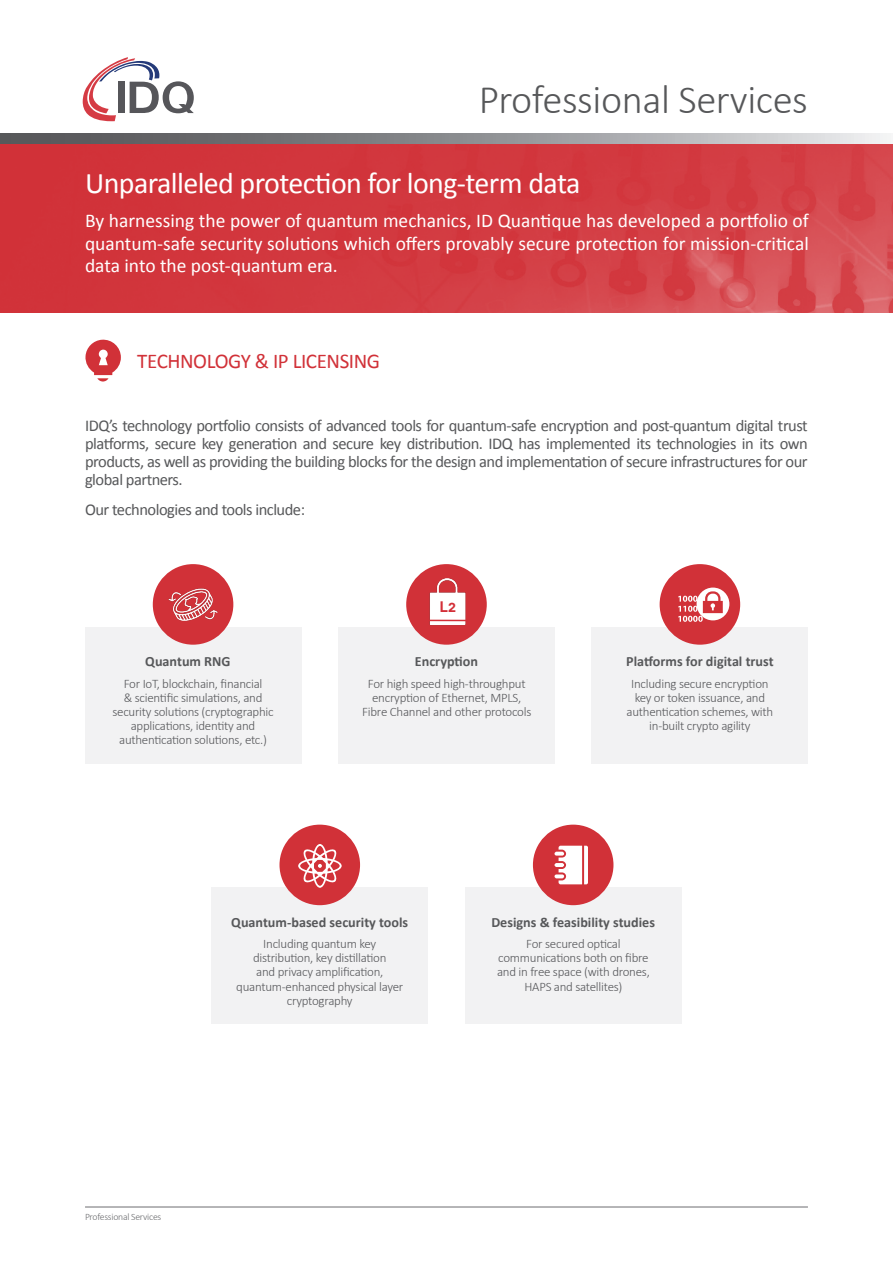
<style>
.page{position:relative;width:893px;height:1263px;background:#fff}
.page>*{position:absolute;margin:0;border:0;box-sizing:border-box;transform-origin:0 0}
.t1{font:300 40.5px "Calibri";letter-spacing:-.01em;color:#57585a}
.t2{font:30px "Calibri";letter-spacing:-.02em;color:#fff}
.t3{font:21px "Calibri";letter-spacing:-.02em;color:#d13138}
.t4{font:19.5px/22.5px "Calibri";color:#fff;text-align:justify}
.t5{font:16.5px/18px "Calibri";letter-spacing:-.03em;color:#57585a;text-align:justify}
.t6{font:15px "DIN Bold Alternate";color:#d32f38}
.t7{font:700 14.1px "Calibri";color:#57585a}
.t8{font:300 12.9px/14.1px "Calibri";letter-spacing:-.02em;color:#57585b;text-align:center}
.t9{font:300 9.75px "Calibri";letter-spacing:-.025em;color:#6c6d70}
</style>
<div class="page">
<img style="left:0;top:144px;width:893px;height:169px">
<svg style="left:83px;top:57px;width:111px;height:64px"></svg>
<svg style="left:0;top:134px;width:891px;height:10px;background:#929396"></svg>
<svg style="left:85px;top:339px;width:36px;height:42px"></svg>
<div style="left:85px;top:627px;width:216px;height:137px;background:#f2f2f3"></div>
<div style="left:153px;top:564px;width:80px;height:81px;background:#d13138;border-radius:50%"></div>
<img style="left:160px;top:572px;width:66px;height:65px">
<div style="left:338px;top:627px;width:216px;height:137px;background:#f2f2f3"></div>
<div style="left:406px;top:564px;width:81px;height:81px;background:#d13138;border-radius:50%"></div>
<div style="left:592px;top:627px;width:216px;height:137px;background:#f2f2f3"></div>
<div style="left:660px;top:564px;width:80px;height:81px;background:#d13138;border-radius:50%"></div>
<div style="left:212px;top:887px;width:216px;height:137px;background:#f2f2f3"></div>
<div style="left:279px;top:825px;width:81px;height:80px;background:#d13138;border-radius:50%"></div>
<div style="left:465px;top:887px;width:216px;height:137px;background:#f2f2f3"></div>
<div style="left:533px;top:825px;width:80px;height:80px;background:#d13138;border-radius:50%"></div>
<hr style="left:85px;top:1206px;width:723px;height:1px;background:#6c6d70">
<img style="left:417px;top:572px;width:60px;height:54px">
<hr style="left:428px;top:620px;width:39px;height:1px;background:#d32f38">
<div style="left:696px;top:587px;width:33px;height:33px;background:#fff;border-radius:50%"></div>
<svg style="left:678px;top:591px;width:45px;height:31px"></svg>
<svg style="left:554px;top:846px;width:34px;height:38px"></svg>
<svg style="left:298px;top:844px;width:43px;height:43px"></svg>
<p class="t1" style="left:479px;top:74px;width:331px">Professional Services</p>
<p class="t2" style="left:85px;top:164px;width:497px">Unparalleled protection for long-term data</p>
<p class="t4" style="left:85px;top:210px;width:725px">By harnessing the power of quantum mechanics, ID Quantique has developed a portfolio of quantum-safe security solutions which offers provably secure protection for mission-critical data into the post-quantum era.</p>
<p class="t3" style="left:137px;top:347px;width:244px">TECHNOLOGY &amp; IP LICENSING</p>
<p class="t5" style="left:85px;top:416px;width:724px">IDQ’s technology portfolio consists of advanced tools for quantum-safe encryption and post-quantum digital trust platforms, secure key generation and secure key distribution. IDQ has implemented its technologies in its own products, as well as providing the building blocks for the design and implementation of secure infrastructures for our global partners.</p>
<p class="t5" style="left:85px;top:501px;width:222px">Our technologies and tools include:</p>
<p class="t7" style="left:145px;top:652px;width:87px">Quantum RNG</p>
<p class="t8" style="left:112px;top:676px;width:163px">For IoT, blockchain, financial<br>&amp; scientific simulations, and security solutions (cryptographic applications, identity and authentication solutions, etc.)</p>
<p class="t6" style="left:440px;top:597px;width:18px">L2</p>
<p class="t7" style="left:415px;top:652px;width:65px">Encryption</p>
<p class="t8" style="left:362px;top:676px;width:171px">For high speed high-throughput encryption of Ethernet, MPLS,<br>Fibre Channel and other protocols</p>
<p class="t7" style="left:626px;top:652px;width:149px">Platforms for digital trust</p>
<p class="t8" style="left:627px;top:676px;width:148px">Including secure encryption key or token issuance, and authentication schemes, with in-built crypto agility</p>
<p class="t7" style="left:231px;top:913px;width:178px">Quantum-based security tools</p>
<p class="t8" style="left:236px;top:937px;width:169px">Including quantum key distribution, key distillation<br>and privacy amplification, quantum-enhanced physical layer cryptography</p>
<p class="t9" style="left:85px;top:1211px;width:78px">Professional Services</p>
<p class="t7" style="left:491px;top:913px;width:165px">Designs &amp; feasibility studies</p>
<p class="t8" style="left:497px;top:937px;width:154px">For secured optical communications both on fibre and in free space (with drones,<br>HAPS and satellites)</p>
</div>
